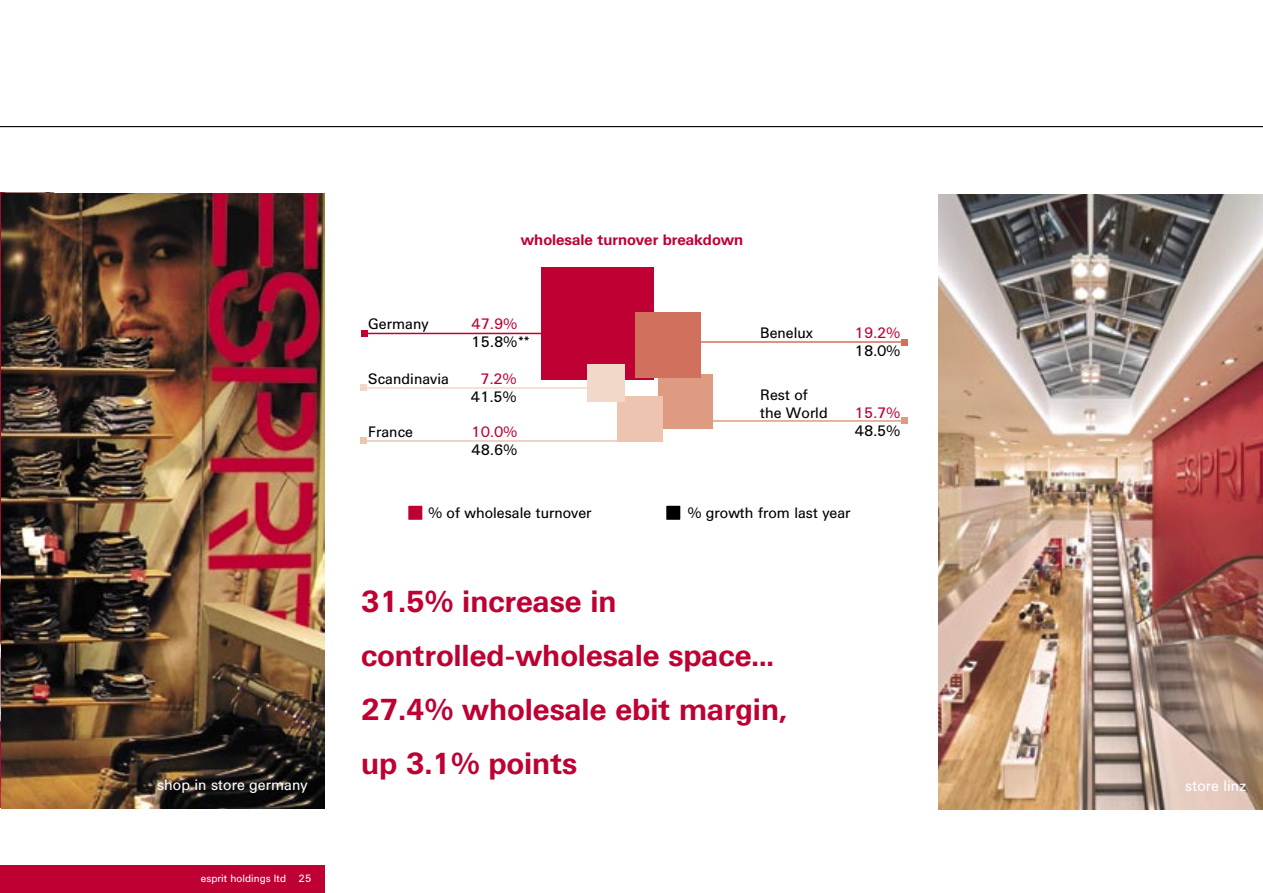
<style>
.page{position:relative;width:1263px;height:893px;background:#fff}
.page>*{position:absolute;margin:0;border:0;box-sizing:border-box;transform-origin:0 0}
.t1{font:700 30px/54px "Univers BQ";color:#be0033}
.t2{font:15px/18px "Univers BQ";color:#000}
.t3{font:15px "Univers BQ";color:#fff}
.t4{font:700 15px "Univers BQ";color:#be0033}
.t5{font:15px "Univers BQ";color:#be0033}
.t6{font:10.5px "Univers BQ";color:#fff}
</style>
<div class="page">
<div style="left:0;top:865px;width:325px;height:28px;background:#be0033"></div>
<img style="left:0;top:193px;width:54px;height:615px">
<hr style="left:696px;top:420px;width:208px;height:2px;background:#de9b82">
<svg style="left:901px;top:418px;width:6px;height:6px"></svg>
<hr style="left:364px;top:333px;width:182px;height:1px;background:#be0033">
<svg style="left:361px;top:330px;width:6px;height:6px"></svg>
<hr style="left:363px;top:387px;width:230px;height:2px;background:#f2d8c9">
<svg style="left:360px;top:385px;width:6px;height:6px"></svg>
<hr style="left:678px;top:341px;width:227px;height:2px;background:#d1705c">
<svg style="left:902px;top:339px;width:6px;height:6px"></svg>
<hr style="left:363px;top:440px;width:266px;height:2px;background:#ecc4b0">
<svg style="left:360px;top:438px;width:6px;height:6px"></svg>
<div style="left:541px;top:267px;width:112px;height:112px;background:#be0033"></div>
<div style="left:658px;top:374px;width:54px;height:55px;background:#de9b82"></div>
<div style="left:617px;top:396px;width:45px;height:46px;background:#ecc4b0"></div>
<div style="left:587px;top:364px;width:38px;height:38px;background:#f2d8c9"></div>
<div style="left:635px;top:313px;width:66px;height:65px;background:#d1705c"></div>
<img style="left:939px;top:195px;width:324px;height:615px">
<img style="left:2px;top:194px;width:323px;height:615px">
<hr style="left:0;top:126px;width:1263px;height:1px;background:#000">
<div style="left:665px;top:505px;width:16px;height:15px;background:#000"></div>
<div style="left:665px;top:504px;width:17px;height:17px;border:2px solid #fff"></div>
<div style="left:408px;top:505px;width:15px;height:15px;background:#be0033"></div>
<div style="left:407px;top:504px;width:17px;height:17px;border:2px solid #fff"></div>
<p class="t4" style="left:521px;top:231px;width:224px">wholesale turnover breakdown</p>
<p class="t2" style="left:368px;top:316px;width:62px">Germany</p>
<p class="t5" style="left:471px;top:316px;width:47px">47.9%</p>
<p class="t2" style="left:471px;top:334px;width:60px">15.8% **</p>
<p class="t2" style="left:368px;top:370px;width:83px">Scandinavia</p>
<p class="t5" style="left:480px;top:370px;width:38px">7.2%</p>
<p class="t2" style="left:471px;top:388px;width:47px">41.5%</p>
<p class="t2" style="left:368px;top:423px;width:46px">France</p>
<p class="t5" style="left:471px;top:424px;width:47px">10.0%</p>
<p class="t2" style="left:471px;top:441px;width:47px">48.6%</p>
<p class="t2" style="left:760px;top:324px;width:55px">Benelux</p>
<p class="t5" style="left:855px;top:324px;width:47px">19.2%</p>
<p class="t2" style="left:855px;top:342px;width:47px">18.0%</p>
<p class="t2" style="left:760px;top:386px;width:69px">Rest of the World</p>
<p class="t5" style="left:855px;top:404px;width:47px">15.7%</p>
<p class="t2" style="left:855px;top:422px;width:47px">48.5%</p>
<p class="t2" style="left:428px;top:504px;width:165px">% of wholesale turnover</p>
<p class="t2" style="left:688px;top:504px;width:164px">% growth from last year</p>
<h1 class="t1" style="left:361px;top:575px;width:427px">31.5% increase in controlled-wholesale space...<br>27.4% wholesale ebit margin, up 3.1% points</h1>
<p class="t3" style="left:157px;top:777px;width:152px">shop in store germany</p>
<p class="t3" style="left:1185px;top:777px;width:62px">store linz</p>
<p class="t6" style="left:201px;top:872px;width:112px">esprit holdings ltd 25</p>
</div>
